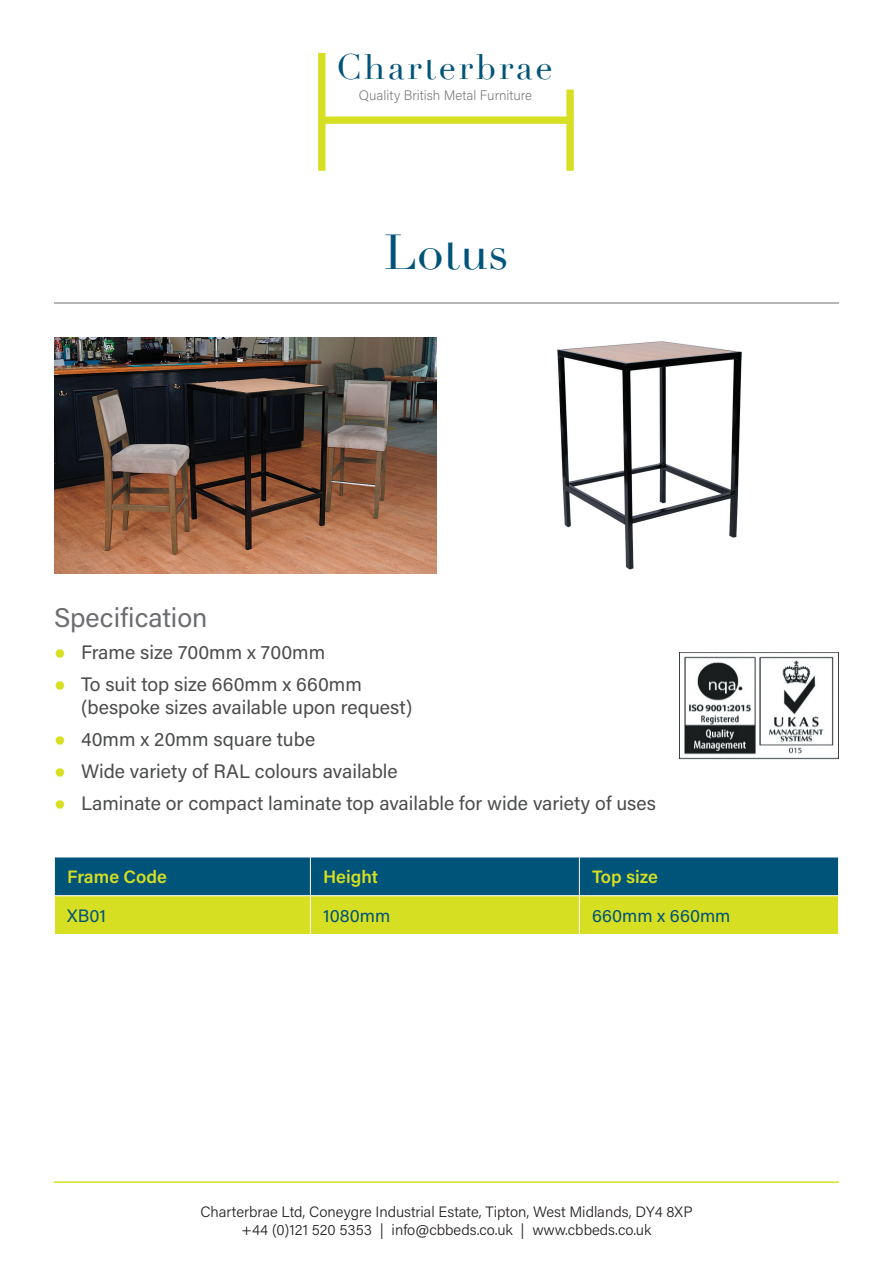
<style>
.page{position:relative;width:893px;height:1263px;background:#fff}
.page>*{position:absolute;margin:0;border:0;box-sizing:border-box;transform-origin:0 0}
.t1{font:48px "Didot";color:#005379}
.t2{font:34.65px "Didot";letter-spacing:.08em;color:#005379}
.t3{font:27px "Acumin Pro";color:#6c6d70}
.t4{font:19.5px/23.4px "Acumin Pro";color:#4b4c4d}
.t5{font:600 18px "Acumin Pro";color:#d6df21}
.t6{font:18px "Acumin Pro";color:#005379}
.t7{font:300 15px/18px "Acumin Pro";color:#231f20;text-align:center}
.t8{font:200 13.65px "Acumin Pro";color:#6c6d70}
.s1{font-family:"Arial";font-weight:900;color:#d6df21}
</style>
<div class="page">
<img style="left:54px;top:337px;width:383px;height:236px">
<svg style="left:318px;top:53px;width:256px;height:118px"></svg>
<hr style="left:54px;top:1181px;width:785px;height:2px;background:#d6df21">
<svg style="left:55px;top:858px;width:783px;height:76px;background:#6c9a4d"></svg>
<hr style="left:310px;top:857px;width:1px;height:38px;background:#fff">
<hr style="left:579px;top:857px;width:1px;height:38px;background:#fff">
<hr style="left:54px;top:895px;width:256px;height:1px;background:#fff">
<hr style="left:310px;top:895px;width:269px;height:1px;background:#fff">
<hr style="left:310px;top:896px;width:1px;height:38px;background:#fff">
<hr style="left:579px;top:895px;width:260px;height:1px;background:#fff">
<hr style="left:579px;top:896px;width:1px;height:38px;background:#fff">
<hr style="left:54px;top:303px;width:785px;height:1px;background:#6c6d70">
<img style="left:680px;top:652px;width:158px;height:108px">
<img style="left:557px;top:341px;width:185px;height:229px">
<h2 class="t2" style="left:336px;top:46px;width:218px">Charterbrae</h2>
<p class="t8" style="left:359px;top:86px;width:175px">Quality British Metal Furniture</p>
<h1 class="t1" style="left:384px;top:223px;width:126px">Lotus</h1>
<h3 class="t3" style="left:54px;top:599px;width:155px">Specification</h3>
<p class="t4" style="left:54px;top:640px;width:273px"><span class="s1">●</span> Frame size 700mm x 700mm</p>
<p class="t4" style="left:81px;top:672px;width:333px;text-indent:-27px"><span class="s1">●</span> To suit top size 660mm x 660mm (bespoke sizes available upon request)</p>
<p class="t4" style="left:54px;top:727px;width:263px"><span class="s1">●</span> 40mm x 20mm square tube</p>
<p class="t4" style="left:54px;top:759px;width:345px"><span class="s1">●</span> Wide variety of RAL colours available</p>
<p class="t4" style="left:54px;top:791px;width:604px"><span class="s1">●</span> Laminate or compact laminate top available for wide variety of uses</p>
<p class="t5" style="left:67px;top:864px;width:101px">Frame Code</p>
<p class="t5" style="left:323px;top:864px;width:56px">Height</p>
<p class="t5" style="left:592px;top:864px;width:67px">Top size</p>
<p class="t6" style="left:67px;top:903px;width:40px">XB01</p>
<p class="t6" style="left:323px;top:903px;width:69px">1080mm</p>
<p class="t6" style="left:592px;top:903px;width:140px">660mm x 660mm</p>
<p class="t7" style="left:200px;top:1202px;width:494px">Charterbrae Ltd, Coneygre Industrial Estate, Tipton, West Midlands, DY4 8XP +44 (0)121 520 5353 | info@cbbeds.co.uk | www.cbbeds.co.uk</p>
</div>
